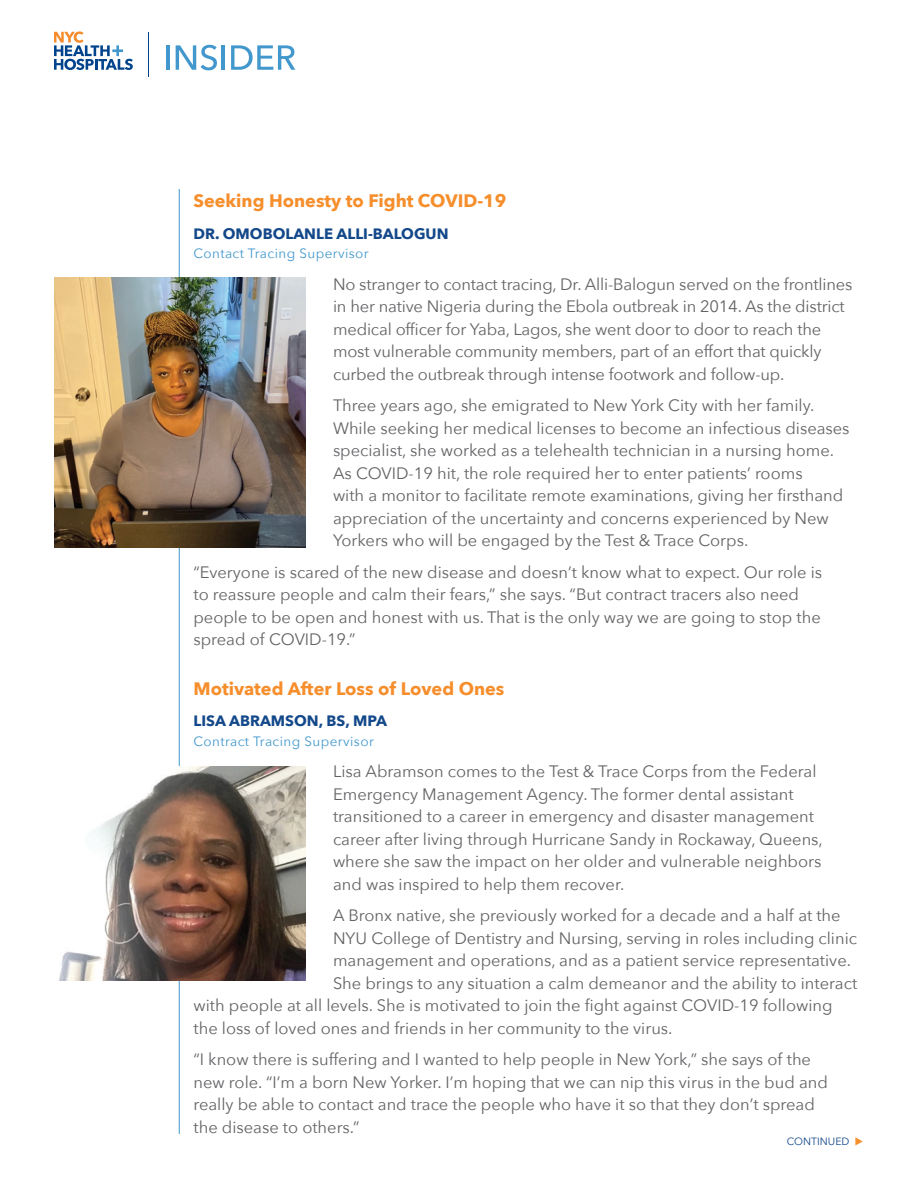
<style>
.page{position:relative;width:918px;height:1188px;background:#fff}
.page>*{position:absolute;margin:0;border:0;box-sizing:border-box;transform-origin:0 0}
.t1{font:700 18px "Avenir Next";color:#f68e2c}
.t2{font:16.5px/22.5px "Avenir Next";color:#636366}
.t3{font:700 15px "Avenir Next";color:#13488a}
.t4{font:13.5px "Avenir Next";letter-spacing:.03em;color:#4298cd}
.t5{font:10.5px "Avenir Next";color:#13488a}
</style>
<div class="page">
<hr style="left:179px;top:189px;width:1px;height:945px;background:#4298cd">
<svg style="left:54px;top:32px;width:79px;height:38px"></svg>
<hr style="left:148px;top:32px;width:1px;height:44px;background:#01448c">
<hr style="left:166px;top:45px;width:4px;height:25px;background:#4298cd">
<svg style="left:176px;top:45px;width:41px;height:25px"></svg>
<hr style="left:222px;top:45px;width:3px;height:25px;background:#4298cd">
<svg style="left:231px;top:45px;width:64px;height:25px"></svg>
<img style="left:54px;top:277px;width:252px;height:270px">
<img style="left:59px;top:767px;width:247px;height:214px">
<p class="t1" style="left:194px;top:185px;width:314px">Seeking Honesty to Fight COVID-19</p>
<p class="t3" style="left:194px;top:220px;width:257px">DR. OMOBOLANLE ALLI-BALOGUN</p>
<p class="t4" style="left:194px;top:242px;width:177px">Contact Tracing Supervisor</p>
<p class="t2" style="left:333px;top:272px;width:521px">No stranger to contact tracing, Dr. Alli-Balogun served on the frontlines in her native Nigeria during the Ebola outbreak in 2014. As the district medical officer for Yaba, Lagos, she went door to door to reach the most vulnerable community members, part of an effort that quickly curbed the outbreak through intense footwork and follow-up.</p>
<p class="t2" style="left:333px;top:393px;width:518px">Three years ago, she emigrated to New York City with her family.<br>While seeking her medical licenses to become an infectious diseases specialist, she worked as a telehealth technician in a nursing home.<br>As COVID-19 hit, the role required her to enter patients’ rooms<br>with a monitor to facilitate remote examinations, giving her firsthand appreciation of the uncertainty and concerns experienced by New Yorkers who will be engaged by the Test &amp; Trace Corps.</p>
<p class="t2" style="left:193px;top:560px;width:630px">“Everyone is scared of the new disease and doesn’t know what to expect. Our role is to reassure people and calm their fears,” she says. “But contract tracers also need people to be open and honest with us. That is the only way we are going to stop the spread of COVID-19.”</p>
<p class="t1" style="left:194px;top:673px;width:312px">Motivated After Loss of Loved Ones</p>
<p class="t3" style="left:194px;top:708px;width:195px">LISA ABRAMSON, BS, MPA</p>
<p class="t4" style="left:194px;top:729px;width:182px">Contract Tracing Supervisor</p>
<p class="t2" style="left:333px;top:759px;width:491px">Lisa Abramson comes to the Test &amp; Trace Corps from the Federal Emergency Management Agency. The former dental assistant transitioned to a career in emergency and disaster management career after living through Hurricane Sandy in Rockaway, Queens, where she saw the impact on her older and vulnerable neighbors and was inspired to help them recover.</p>
<p class="t2" style="left:333px;top:903px;width:509px">A Bronx native, she previously worked for a decade and a half at the</p>
<p class="t2" style="left:333px;top:926px;width:526px">NYU College of Dentistry and Nursing, serving in roles including clinic</p>
<p class="t2" style="left:333px;top:948px;width:520px">management and operations, and as a patient service representative.</p>
<p class="t2" style="left:333px;top:971px;width:526px">She brings to any situation a calm demeanor and the ability to interact</p>
<p class="t2" style="left:193px;top:993px;width:641px">with people at all levels. She is motivated to join the fight against COVID-19 following</p>
<p class="t2" style="left:193px;top:1016px;width:481px">the loss of loved ones and friends in her community to the virus.</p>
<p class="t2" style="left:193px;top:1047px;width:636px">“I know there is suffering and I wanted to help people in New York,” she says of the new role. “I’m a born New Yorker. I’m hoping that we can nip this virus in the bud and really be able to contact and trace the people who have it so that they don’t spread the disease to others.”</p>
<p class="t5" style="left:787px;top:1132px;width:64px">CONTINUED</p>
</div>
